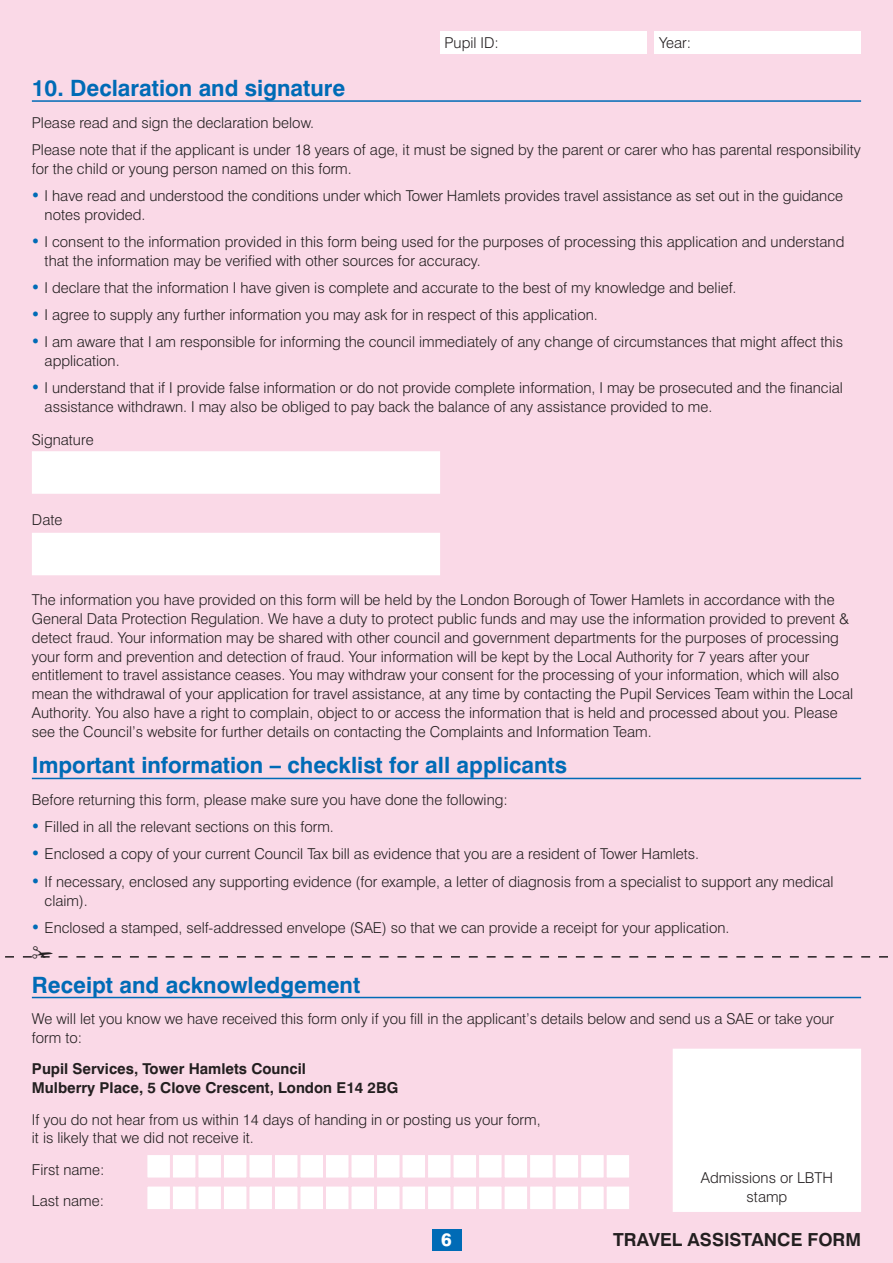
<style>
.page{position:relative;width:893px;height:1263px;background:#fad9e7}
.page>*{position:absolute;margin:0;border:0;box-sizing:border-box;transform-origin:0 0}
.FORM_-_sections__blu{font:700 22.5px "Swiss 721 BT";color:#006bb6}
.t1{font:700 18px "Swiss 721 BT";color:#231f20}
.t2{font:800 18px "Swiss 721 BT";color:#fff}
.FORM_-_body_general{font:300 15px/18.8px "Swiss 721 BT";color:#231f20}
.BOTH_-_body_general{font:300 15px/18.8px "Swiss 721 BT";color:#231f20}
.FORM_-_body_with_rig{font:300 15px/18.8px "Swiss 721 BT";color:#231f20}
.FORM_-_body_general-2{font:700 15px/18.8px "Swiss 721 BT";color:#231f20}
</style>
<div class="page">
<div style="left:432px;top:1229px;width:29px;height:21px;background:#006bb6"></div>
<div style="left:655px;top:32px;width:206px;height:22px;background:#fff"></div>
<div style="left:440px;top:32px;width:206px;height:22px;background:#fff"></div>
<hr style="left:32px;top:100px;width:829px;height:2px;background:#006bb6">
<hr style="left:32px;top:778px;width:829px;height:1px;background:#006bb6">
<hr style="left:32px;top:997px;width:829px;height:1px;background:#006bb6">
<div style="left:32px;top:451px;width:408px;height:43px;background:#fff"></div>
<div style="left:32px;top:533px;width:408px;height:42px;background:#fff"></div>
<div style="left:146px;top:1153px;width:25px;height:26px;background:#fff;border:2px solid #fad9e7"></div>
<div style="left:171px;top:1153px;width:26px;height:26px;background:#fff;border:2px solid #fad9e7"></div>
<div style="left:197px;top:1153px;width:25px;height:26px;background:#fff;border:2px solid #fad9e7"></div>
<div style="left:222px;top:1153px;width:26px;height:26px;background:#fff;border:2px solid #fad9e7"></div>
<div style="left:248px;top:1153px;width:25px;height:26px;background:#fff;border:2px solid #fad9e7"></div>
<div style="left:273px;top:1153px;width:26px;height:26px;background:#fff;border:2px solid #fad9e7"></div>
<div style="left:299px;top:1153px;width:25px;height:26px;background:#fff;border:2px solid #fad9e7"></div>
<div style="left:324px;top:1153px;width:26px;height:26px;background:#fff;border:2px solid #fad9e7"></div>
<div style="left:350px;top:1153px;width:25px;height:26px;background:#fff;border:2px solid #fad9e7"></div>
<div style="left:375px;top:1153px;width:26px;height:26px;background:#fff;border:2px solid #fad9e7"></div>
<div style="left:401px;top:1153px;width:26px;height:26px;background:#fff;border:2px solid #fad9e7"></div>
<div style="left:427px;top:1153px;width:25px;height:26px;background:#fff;border:2px solid #fad9e7"></div>
<div style="left:452px;top:1153px;width:26px;height:26px;background:#fff;border:2px solid #fad9e7"></div>
<div style="left:478px;top:1153px;width:25px;height:26px;background:#fff;border:2px solid #fad9e7"></div>
<div style="left:503px;top:1153px;width:26px;height:26px;background:#fff;border:2px solid #fad9e7"></div>
<div style="left:529px;top:1153px;width:25px;height:26px;background:#fff;border:2px solid #fad9e7"></div>
<div style="left:554px;top:1153px;width:26px;height:26px;background:#fff;border:2px solid #fad9e7"></div>
<div style="left:580px;top:1153px;width:25px;height:26px;background:#fff;border:2px solid #fad9e7"></div>
<div style="left:605px;top:1153px;width:26px;height:26px;background:#fff;border:2px solid #fad9e7"></div>
<div style="left:146px;top:1185px;width:25px;height:25px;background:#fff;border:2px solid #fad9e7"></div>
<div style="left:171px;top:1185px;width:26px;height:25px;background:#fff;border:2px solid #fad9e7"></div>
<div style="left:197px;top:1185px;width:25px;height:25px;background:#fff;border:2px solid #fad9e7"></div>
<div style="left:222px;top:1185px;width:26px;height:25px;background:#fff;border:2px solid #fad9e7"></div>
<div style="left:248px;top:1185px;width:25px;height:25px;background:#fff;border:2px solid #fad9e7"></div>
<div style="left:273px;top:1185px;width:26px;height:25px;background:#fff;border:2px solid #fad9e7"></div>
<div style="left:299px;top:1185px;width:25px;height:25px;background:#fff;border:2px solid #fad9e7"></div>
<div style="left:324px;top:1185px;width:26px;height:25px;background:#fff;border:2px solid #fad9e7"></div>
<div style="left:350px;top:1185px;width:25px;height:25px;background:#fff;border:2px solid #fad9e7"></div>
<div style="left:375px;top:1185px;width:26px;height:25px;background:#fff;border:2px solid #fad9e7"></div>
<div style="left:401px;top:1185px;width:26px;height:25px;background:#fff;border:2px solid #fad9e7"></div>
<div style="left:427px;top:1185px;width:25px;height:25px;background:#fff;border:2px solid #fad9e7"></div>
<div style="left:452px;top:1185px;width:26px;height:25px;background:#fff;border:2px solid #fad9e7"></div>
<div style="left:478px;top:1185px;width:25px;height:25px;background:#fff;border:2px solid #fad9e7"></div>
<div style="left:503px;top:1185px;width:26px;height:25px;background:#fff;border:2px solid #fad9e7"></div>
<div style="left:529px;top:1185px;width:25px;height:25px;background:#fff;border:2px solid #fad9e7"></div>
<div style="left:554px;top:1185px;width:26px;height:25px;background:#fff;border:2px solid #fad9e7"></div>
<div style="left:580px;top:1185px;width:25px;height:25px;background:#fff;border:2px solid #fad9e7"></div>
<div style="left:605px;top:1185px;width:26px;height:25px;background:#fff;border:2px solid #fad9e7"></div>
<div style="left:673px;top:1049px;width:187px;height:162px;background:#fff"></div>
<div style="left:673px;top:1049px;width:188px;height:163px;border:2px solid #fff"></div>
<svg style="left:5px;top:956px;width:883px;height:2px"></svg>
<p class="FORM_-_body_general" style="left:444px;top:33px;width:56px">Pupil ID:</p>
<p class="FORM_-_body_general" style="left:659px;top:33px;width:33px">Year:</p>
<p class="FORM_-_sections__blu" style="left:32px;top:74px;width:315px">10. Declaration and signature</p>
<p class="BOTH_-_body_general" style="left:32px;top:113px;width:284px">Please read and sign the declaration below.</p>
<p class="BOTH_-_body_general" style="left:32px;top:140px;width:830px">Please note that if the applicant is under 18 years of age, it must be signed by the parent or carer who has parental responsibility for the child or young person named on this form.</p>
<p class="FORM_-_body_general" style="left:45px;top:186px;width:800px">I have read and understood the conditions under which Tower Hamlets provides travel assistance as set out in the guidance notes provided.</p>
<p class="FORM_-_body_general" style="left:45px;top:232px;width:801px">I consent to the information provided in this form being used for the purposes of processing this application and understand that the information may be verified with other sources for accuracy.</p>
<p class="FORM_-_body_general" style="left:45px;top:278px;width:693px">I declare that the information I have given is complete and accurate to the best of my knowledge and belief.</p>
<p class="FORM_-_body_general" style="left:45px;top:305px;width:555px">I agree to supply any further information you may ask for in respect of this application.</p>
<p class="FORM_-_body_general" style="left:45px;top:332px;width:800px">I am aware that I am responsible for informing the council immediately of any change of circumstances that might affect this application.</p>
<p class="FORM_-_body_general" style="left:45px;top:378px;width:800px">I understand that if I provide false information or do not provide complete information, I may be prosecuted and the financial assistance withdrawn. I may also be obliged to pay back the balance of any assistance provided to me.</p>
<p class="FORM_-_body_general" style="left:32px;top:430px;width:63px">Signature</p>
<p class="FORM_-_body_general" style="left:32px;top:511px;width:32px">Date</p>
<p class="FORM_-_body_general" style="left:32px;top:591px;width:823px">The information you have provided on this form will be held by the London Borough of Tower Hamlets in accordance with the General Data Protection Regulation. We have a duty to protect public funds and may use the information provided to prevent &amp; detect fraud. Your information may be shared with other council and government departments for the purposes of processing your form and prevention and detection of fraud. Your information will be kept by the Local Authority for 7 years after your entitlement to travel assistance ceases. You may withdraw your consent for the processing of your information, which will also mean the withdrawal of your application for travel assistance, at any time by contacting the Pupil Services Team within the Local Authority. You also have a right to complain, object to or access the information that is held and processed about you. Please see the Council’s website for further details on contacting the Complaints and Information Team.</p>
<p class="FORM_-_sections__blu" style="left:32px;top:752px;width:537px">Important information – checklist for all applicants</p>
<p class="BOTH_-_body_general" style="left:32px;top:790px;width:477px">Before returning this form, please make sure you have done the following:</p>
<p class="FORM_-_body_general" style="left:45px;top:817px;width:291px">Filled in all the relevant sections on this form.</p>
<p class="FORM_-_body_general" style="left:45px;top:845px;width:656px">Enclosed a copy of your current Council Tax bill as evidence that you are a resident of Tower Hamlets.</p>
<p class="FORM_-_body_general" style="left:45px;top:872px;width:791px">If necessary, enclosed any supporting evidence (for example, a letter of diagnosis from a specialist to support any medical claim).</p>
<p class="FORM_-_body_general" style="left:45px;top:918px;width:686px">Enclosed a stamped, self-addressed envelope (SAE) so that we can provide a receipt for your application.</p>
<p class="FORM_-_sections__blu" style="left:32px;top:971px;width:330px">Receipt and acknowledgement</p>
<p class="FORM_-_body_with_rig" style="left:32px;top:1009px;width:804px">We will let you know we have received this form only if you fill in the applicant’s details below and send us a SAE or take your form to:</p>
<p class="FORM_-_body_general-2" style="left:32px;top:1059px;width:368px">Pupil Services, Tower Hamlets Council<br>Mulberry Place, 5 Clove Crescent, London E14 2BG</p>
<p class="FORM_-_body_with_rig" style="left:32px;top:1110px;width:510px">If you do not hear from us within 14 days of handing in or posting us your form, it is likely that we did not receive it.</p>
<p class="FORM_-_body_with_rig" style="left:32px;top:1160px;width:74px">First name:</p>
<p class="FORM_-_body_with_rig" style="left:32px;top:1191px;width:74px">Last name:</p>
<p class="FORM_-_body_general" style="left:701px;top:1168px;width:134px;text-align:center">Admissions or LBTH stamp</p>
<p class="t2" style="left:441px;top:1229px;width:12px">6</p>
<p class="t1" style="left:613px;top:1228px;width:249px">TRAVEL ASSISTANCE FORM</p>
</div>
